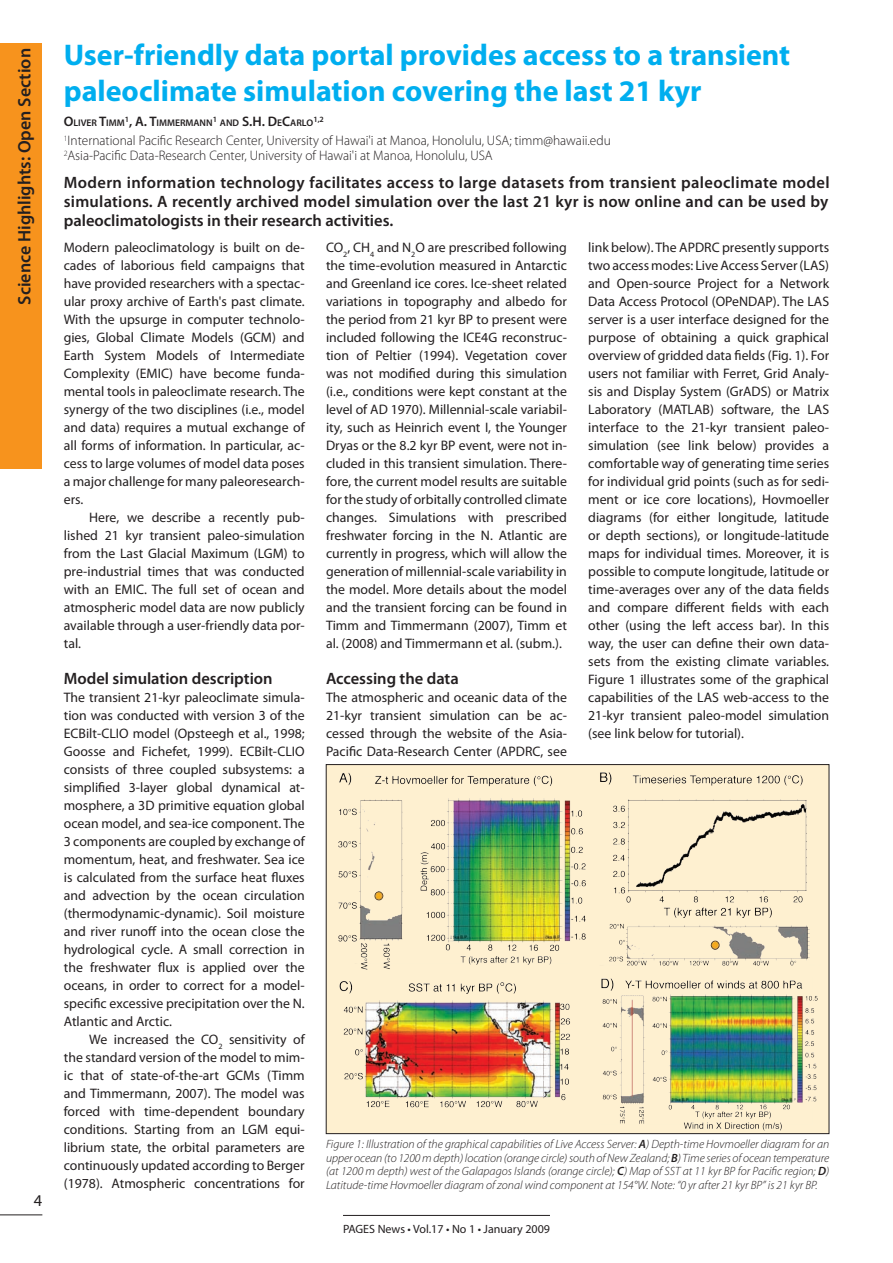
<style>
.page{position:relative;width:893px;height:1263px;background:#fff}
.page>*{position:absolute;margin:0;border:0;box-sizing:border-box;transform-origin:0 0}
.t1{font:700 30px/36px "Myriad Pro";color:#00aeef}
.side-title{font:600 18px "Myriad Pro";color:#231f20}
.sub-title{font:600 16.5px/18.9px "Myriad Pro";color:#231f20;text-align:justify}
.t2{font:16.5px "Myriad Pro";color:#231f20}
.Text-box{font:13.8px/18px "Myriad Pro";color:#231f20;text-align:justify}
.Text-box_-_indent{font:13.8px/18px "Myriad Pro";color:#231f20;text-align:justify}
.Author_info{font:300 13.8px "Myriad Pro";color:#231f20}
.figure_caption{font:italic 300 12px/13.5px "Myriad Pro";color:#231f20;text-align:justify}
.t3{font:12px "Myriad Pro";color:#231f20}
.Autoren{font:600 9.6px "Myriad Pro";color:#231f20}
.Autoren-2{font:600 8.1px "Myriad Pro";color:#231f20}
.s1{font-size:13.8px}
.s2{font-weight:600}
</style>
<div class="page">
<hr style="left:0;top:1214px;width:42px;height:1px;background:#231f20">
<hr style="left:343px;top:1215px;width:207px;height:1px;background:#231f20">
<div style="left:0;top:43px;width:42px;height:425px;background:#f7931d"></div>
<img style="left:330px;top:766px;width:491px;height:366px">
<p class="side-title" style="left:13px;top:305px;width:258px;rotate:-90deg">Science Highlights: Open Section</p>
<p class="t1" style="left:64px;top:36px;width:728px">User-friendly data portal provides access to a transient paleoclimate simulation covering the last 21 kyr</p>
<p class="Autoren" style="left:64px;top:117px;width:150px"><span class="s1">O</span>LIVER <span class="s1">T</span>IMM<sup>1</sup><span class="s1">, A. T</span>IMMERMANN</p>
<p class="Autoren-2" style="left:213px;top:114px;width:6px">1</p>
<p class="Autoren" style="left:220px;top:117px;width:95px">AND <span class="s1">S.H. D</span>E<span class="s1">C</span>ARLO</p>
<p class="Autoren-2" style="left:313px;top:114px;width:12px">1,2</p>
<p class="Author_info" style="left:64px;top:133px;width:549px"><sup>1</sup>International Pacific Research Center, University of Hawai'i at Manoa, Honolulu, USA; timm@hawaii.edu</p>
<p class="Author_info" style="left:64px;top:148px;width:430px"><sup>2</sup>Asia-Pacific Data-Research Center, University of Hawai'i at Manoa, Honolulu, USA</p>
<p class="sub-title" style="left:64px;top:173px;width:767px">Modern information technology facilitates access to large datasets from transient paleoclimate model simulations. A recently archived model simulation over the last 21 kyr is now online and can be used by paleoclimatologists in their research activities.</p>
<p class="Text-box" style="left:64px;top:238px;width:242px">Modern paleoclimatology is built on de&shy;cades of laborious field campaigns that have provided researchers with a spectac&shy;ular proxy archive of Earth's past climate.<br>With the upsurge in computer technolo&shy;gies, Global Climate Models (GCM) and Earth System Models of Intermediate Complexity (EMIC) have become funda&shy;mental tools in paleoclimate research. The synergy of the two disciplines (i.e., model and data) requires a mutual exchange of all forms of information. In particular, ac&shy;cess to large volumes of model data poses a major challenge for many paleoresearch&shy;ers.</p>
<p class="Text-box_-_indent" style="left:64px;top:508px;width:242px;text-indent:26px">Here, we describe a recently pub&shy;lished 21 kyr transient paleo-simulation from the Last Glacial Maximum (LGM) to pre-industrial times that was conducted with an EMIC. The full set of ocean and atmospheric model data are now publicly available through a user-friendly data por&shy;tal.</p>
<p class="sub-title" style="left:64px;top:669px;width:210px">Model simulation description</p>
<p class="Text-box" style="left:64px;top:688px;width:242px">The transient 21-kyr paleoclimate simula&shy;tion was conducted with version 3 of the ECBilt-CLIO model (Opsteegh et al., 1998; Goosse and Fichefet, 1999). ECBilt-CLIO consists of three coupled subsystems: a simplified 3-layer global dynamical at&shy;mosphere, a 3D primitive equation global ocean model, and sea-ice component. The 3 components are coupled by exchange of momentum, heat, and freshwater. Sea ice is calculated from the surface heat fluxes and advection by the ocean circulation (thermodynamic-dynamic). Soil moisture and river runoff into the ocean close the hydrological cycle. A small correction in the freshwater flux is applied over the oceans, in order to correct for a model&shy;specific excessive precipitation over the N.<br>Atlantic and Arctic.</p>
<p class="Text-box_-_indent" style="left:64px;top:1030px;width:242px;text-indent:26px">We increased the CO<sub>2</sub> sensitivity of the standard version of the model to mim&shy;ic that of state-of-the-art GCMs (Timm and Timmermann, 2007). The model was forced with time-dependent boundary conditions. Starting from an LGM equi&shy;librium state, the orbital parameters are continuously updated according to Berger (1978). Atmospheric concentrations for</p>
<p class="Text-box_-_indent" style="left:326px;top:238px;width:242px">CO<sub>2</sub>, CH<sub>4</sub> and N<sub>2</sub>O are prescribed following the time-evolution measured in Antarctic and Greenland ice cores. Ice-sheet related variations in topography and albedo for the period from 21 kyr BP to present were included following the ICE4G reconstruc&shy;tion of Peltier (1994). Vegetation cover was not modified during this simulation (i.e., conditions were kept constant at the level of AD 1970). Millennial-scale variabil&shy;ity, such as Heinrich event I, the Younger Dryas or the 8.2 kyr BP event, were not in&shy;cluded in this transient simulation. There&shy;fore, the current model results are suitable for the study of orbitally controlled climate changes. Simulations with prescribed freshwater forcing in the N. Atlantic are currently in progress, which will allow the generation of millennial-scale variability in the model. More details about the model and the transient forcing can be found in Timm and Timmermann (2007), Timm et al. (2008) and Timmermann et al. (subm.).</p>
<p class="sub-title" style="left:326px;top:669px;width:134px">Accessing the data</p>
<p class="Text-box" style="left:326px;top:688px;width:242px">The atmospheric and oceanic data of the 21-kyr transient simulation can be ac&shy;cessed through the website of the Asia-Pacific Data-Research Center (APDRC, see</p>
<p class="Text-box" style="left:588px;top:238px;width:242px">link below). The APDRC presently supports two access modes: Live Access Server (LAS) and Open-source Project for a Network Data Access Protocol (OPeNDAP). The LAS server is a user interface designed for the purpose of obtaining a quick graphical overview of gridded data fields (Fig. 1). For users not familiar with Ferret, Grid Analy&shy;sis and Display System (GrADS) or Matrix Laboratory (MATLAB) software, the LAS interface to the 21-kyr transient paleo&shy;simulation (see link below) provides a comfortable way of generating time series for individual grid points (such as for sedi&shy;ment or ice core locations), Hovmoeller diagrams (for either longitude, latitude or depth sections), or longitude-latitude maps for individual times. Moreover, it is possible to compute longitude, latitude or time-averages over any of the data fields and compare different fields with each other (using the left access bar). In this way, the user can define their own data&shy;sets from the existing climate variables.<br>Figure 1 illustrates some of the graphical capabilities of the LAS web-access to the 21-kyr transient paleo-model simulation (see link below for tutorial).</p>
<p class="figure_caption" style="left:326px;top:1138px;width:505px">Figure 1: Illustration of the graphical capabilities of Live Access Server: <span class="s2">A</span>) Depth-time Hovmoeller diagram for an upper ocean (to 1200 m depth) location (orange circle) south of New Zealand; <span class="s2">B</span>) Time series of ocean temperature (at 1200 m depth) west of the Galapagos Islands (orange circle); <span class="s2">C</span>) Map of SST at 11 kyr BP for Pacific region; <span class="s2">D</span>)<br>Latitude-time Hovmoeller diagram of zonal wind component at 154°W. Note: “0 yr after 21 kyr BP” is 21 kyr BP.</p>
<p class="t2" style="left:34px;top:1190px;width:10px">4</p>
<p class="t3" style="left:343px;top:1221px;width:208px">PAGES News • Vol.17 • No 1 • January 2009</p>
</div>
